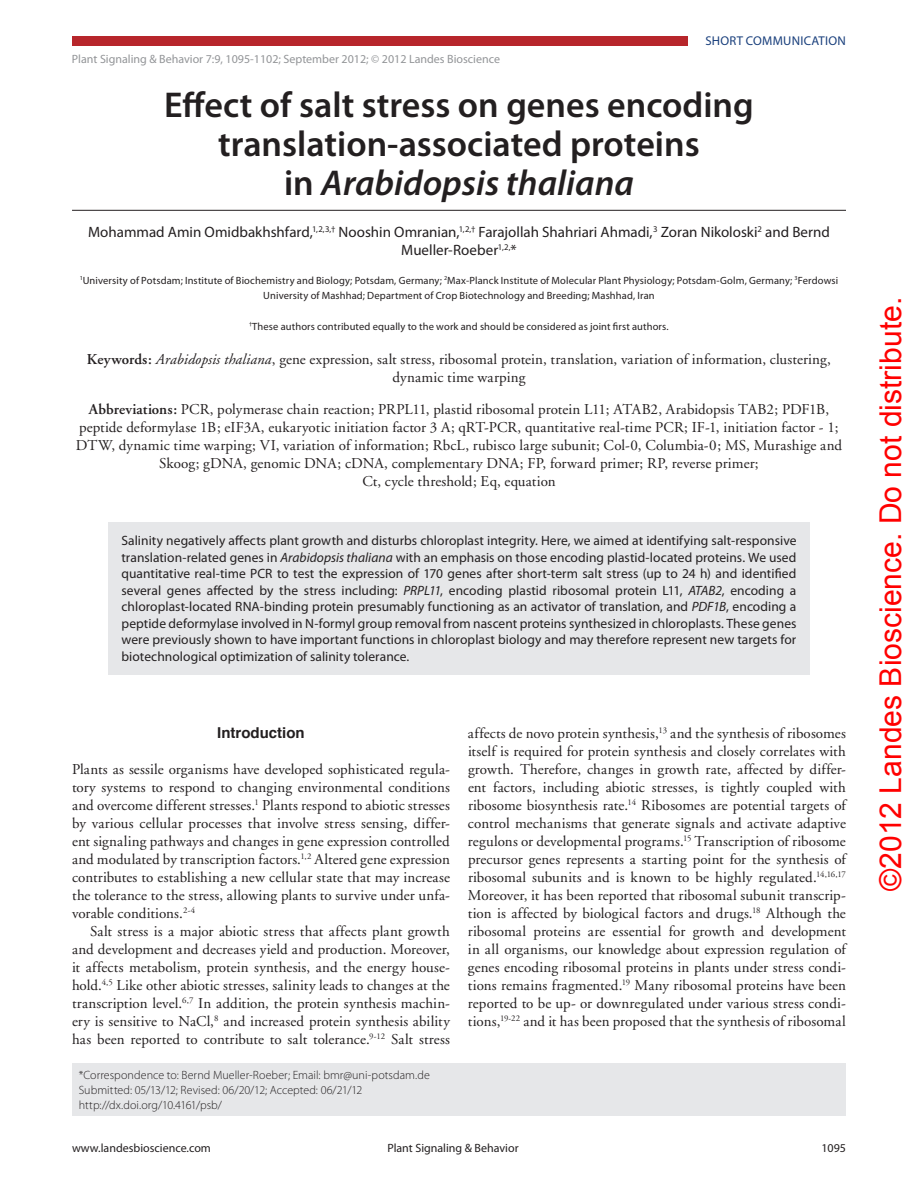
<style>
.page{position:relative;width:918px;height:1188px;background:#fff}
.page>*{position:absolute;margin:0;border:0;box-sizing:border-box;transform-origin:0 0}
.t1{font:600 36px/39px "Myriad Pro";color:#231f20;text-align:center}
.t2{font:30.15px "Arial";color:#f00}
.t3{font:15px/18px "Adobe Garamond";letter-spacing:.005em;color:#231f20;text-align:justify}
.t4{font:15px/18px "Myriad Pro";color:#231f20;text-align:center}
.t5{font:700 15px "Helvetica";color:#231f20}
.t6{font:13.5px/16.5px "Myriad Pro";letter-spacing:.005em;color:#231f20;text-align:justify}
.t7{font:12.75px "Myriad Pro";letter-spacing:.02em;color:#193f7c}
.t8{font:300 12px/15px "Myriad Pro";letter-spacing:.005em;color:#231f20}
.t9{font:12px "Myriad Pro";color:#939598}
.t10{font:12px "Myriad Pro";color:#231f20}
.t11{font:10.5px/15px "Myriad Pro";letter-spacing:.015em;color:#231f20;text-align:center}
.s1{font-style:italic}
.s2{font-weight:600}
</style>
<div class="page">
<div style="left:72px;top:36px;width:616px;height:10px;background:#b7262b"></div>
<div style="left:72px;top:1063px;width:774px;height:53px;background:#e6e7e9"></div>
<div style="left:108px;top:522px;width:702px;height:152px;background:#e6e7e9"></div>
<hr style="left:72px;top:210px;width:774px;height:1px;background:#231f20">
<p class="t9" style="left:72px;top:52px;width:430px">Plant Signaling &amp; Behavior 7:9, 1095-1102; September 2012; © 2012 Landes Bioscience</p>
<p class="t7" style="left:705px;top:33px;width:142px">Short CommuniCation</p>
<h1 class="t1" style="left:164px;top:85px;width:591px">Effect of salt stress on genes encoding translation-associated proteins<br>in <span class="s1">Arabidopsis thaliana</span></h1>
<p class="t4" style="left:88px;top:223px;width:743px">mohammad amin omidbakhshfard,<sup>1,2,3,†</sup> nooshin omranian,<sup>1,2,†</sup> Farajollah Shahriari ahmadi,<sup>3</sup> Zoran nikoloski<sup>2</sup> and Bernd mueller-roeber<sup>1,2,</sup>*</p>
<p class="t11" style="left:80px;top:273px;width:760px"><sup>1</sup>university of Potsdam; institute of Biochemistry and Biology; Potsdam, Germany; <sup>2</sup>max-Planck institute of molecular Plant Physiology; Potsdam-Golm, Germany; <sup>3</sup>Ferdowsi university of mashhad; Department of Crop Biotechnology and Breeding; mashhad, iran</p>
<p class="t11" style="left:249px;top:319px;width:421px"><sup>†</sup>these authors contributed equally to the work and should be considered as joint first authors.</p>
<p class="t3" style="left:87px;top:351px;width:746px;text-align:center"><span class="s2">Keywords:</span> <span class="s1">Arabidopsis thaliana</span>, gene expression, salt stress, ribosomal protein, translation, variation of information, clustering, dynamic time warping</p>
<p class="t3" style="left:76px;top:400px;width:768px;text-align:center"><span class="s2">Abbreviations:</span> PCR, polymerase chain reaction; PRPL11, plastid ribosomal protein L11; ATAB2, Arabidopsis TAB2; PDF1B, peptide deformylase 1B; eIF3A, eukaryotic initiation factor 3 A; qRT-PCR, quantitative real-time PCR; IF-1, initiation factor - 1; DTW, dynamic time warping; VI, variation of information; RbcL, rubisco large subunit; Col-0, Columbia-0; MS, Murashige and Skoog; gDNA, genomic DNA; cDNA, complementary DNA; FP, forward primer; RP, reverse primer;<br>Ct, cycle threshold; Eq, equation</p>
<p class="t6" style="left:122px;top:532px;width:677px">Salinity negatively affects plant growth and disturbs chloroplast integrity. here, we aimed at identifying salt-responsive translation-related genes in <span class="s1">Arabidopsis thaliana</span> with an emphasis on those encoding plastid-located proteins. We used quantitative real-time PCr to test the expression of 170 genes after short-term salt stress (up to 24 h) and identified several genes affected by the stress including: <span class="s1">PRPL11</span>, encoding plastid ribosomal protein L11, <span class="s1">ATAB2</span>, encoding a chloroplast-located rna-binding protein presumably functioning as an activator of translation, and <span class="s1">PDF1B</span>, encoding a peptide deformylase involved in n-formyl group removal from nascent proteins synthesized in chloroplasts. these genes were previously shown to have important functions in chloroplast biology and may therefore represent new targets for biotechnological optimization of salinity tolerance.</p>
<p class="t5" style="left:217px;top:722px;width:89px">Introduction</p>
<p class="t3" style="left:72px;top:761px;width:379px">Plants as sessile organisms have developed sophisticated regula&shy;tory systems to respond to changing environmental conditions and overcome different stresses.<sup>1</sup> Plants respond to abiotic stresses by various cellular processes that involve stress sensing, differ&shy;ent signaling pathways and changes in gene expression controlled and modulated by transcription factors.<sup>1,2</sup> Altered gene expression contributes to establishing a new cellular state that may increase the tolerance to the stress, allowing plants to survive under unfa&shy;vorable conditions.<sup>2-4</sup></p>
<p class="t3" style="left:72px;top:923px;width:379px;text-indent:18px">Salt stress is a major abiotic stress that affects plant growth and development and decreases yield and production. Moreover, it affects metabolism, protein synthesis, and the energy house&shy;hold.<sup>4,5</sup> Like other abiotic stresses, salinity leads to changes at the transcription level.<sup>6,7</sup> In addition, the protein synthesis machin&shy;ery is sensitive to NaCl,<sup>8</sup> and increased protein synthesis ability has been reported to contribute to salt tolerance.<sup>9-12</sup> Salt stress</p>
<p class="t8" style="left:79px;top:1068px;width:353px">*Correspondence to: Bernd Mueller-Roeber; Email: bmr@uni-potsdam.de<br>Submitted: 05/13/12; Revised: 06/20/12; Accepted: 06/21/12 http://dx.doi.org/10.4161/psb/</p>
<p class="t3" style="left:468px;top:725px;width:380px">affects de novo protein synthesis,<sup>13</sup> and the synthesis of ribosomes itself is required for protein synthesis and closely correlates with growth. Therefore, changes in growth rate, affected by differ&shy;ent factors, including abiotic stresses, is tightly coupled with ribosome biosynthesis rate.<sup>14</sup> Ribosomes are potential targets of control mechanisms that generate signals and activate adaptive regulons or developmental programs.<sup>15</sup> Transcription of ribosome precursor genes represents a starting point for the synthesis of ribosomal subunits and is known to be highly regulated.<sup>14,16,17<br></sup>Moreover, it has been reported that ribosomal subunit transcrip&shy;tion is affected by biological factors and drugs.<sup>18</sup> Although the ribosomal proteins are essential for growth and development in all organisms, our knowledge about expression regulation of genes encoding ribosomal proteins in plants under stress condi&shy;tions remains fragmented.<sup>19</sup> Many ribosomal proteins have been reported to be up- or downregulated under various stress condi&shy;tions,<sup>19-22</sup> and it has been proposed that the synthesis of ribosomal</p>
<p class="t10" style="left:72px;top:1141px;width:140px">www.landesbioscience.com</p>
<p class="t10" style="left:387px;top:1141px;width:133px">Plant Signaling &amp; Behavior</p>
<p class="t10" style="left:821px;top:1141px;width:26px">1095</p>
<h2 class="t2" style="left:871px;top:891px;width:595px;rotate:-90deg">©2012 Landes Bioscience. Do not distribute.</h2>
</div>
